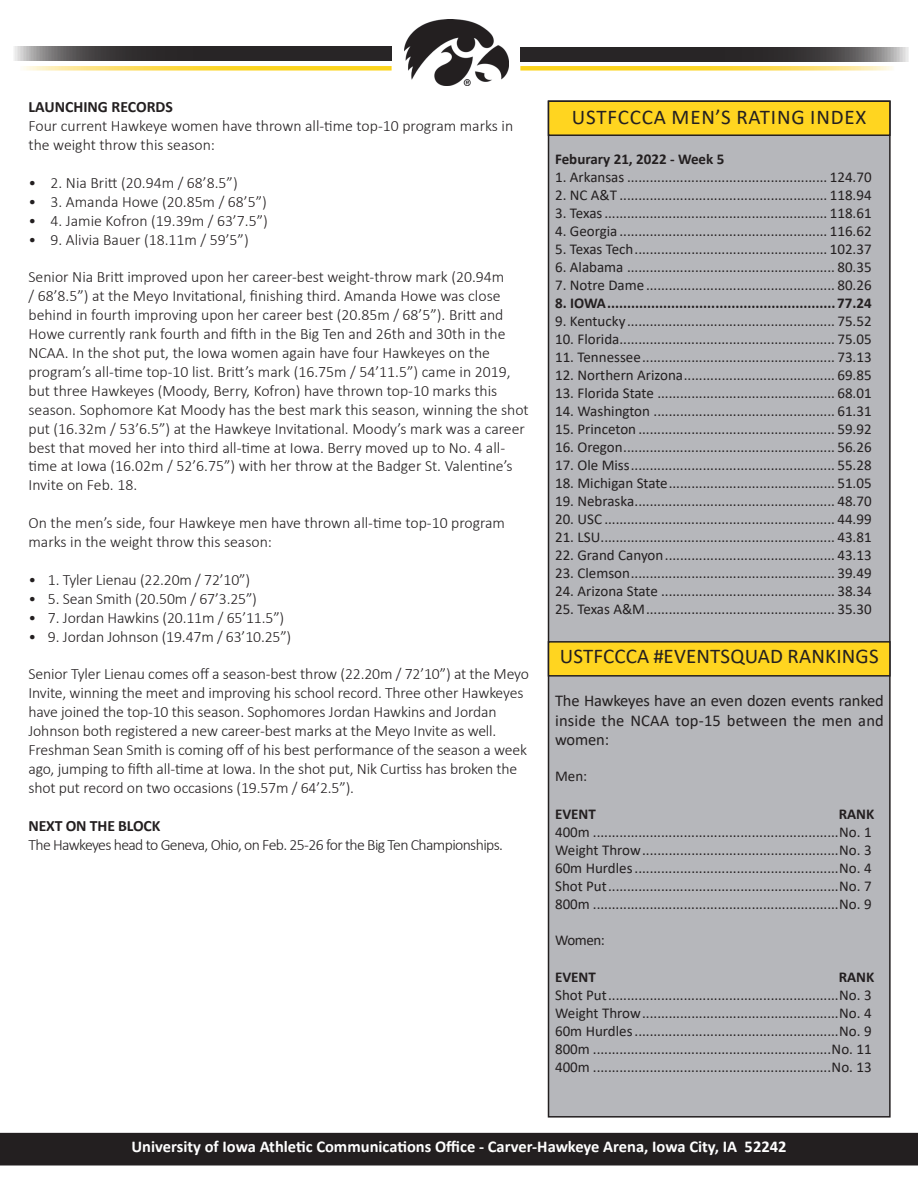
<style>
.page{position:relative;width:918px;height:1188px;background:#fff}
.page>*{position:absolute;margin:0;border:0;box-sizing:border-box;transform-origin:0 0}
.t1{font:21px "Calibri";letter-spacing:.01em;color:#231f20}
.t2{font:21px "Calibri";letter-spacing:.04em;color:#231f20}
.t3{font:700 16.5px "Calibri";color:#fff}
.t4{font:16.5px/19.8px "Calibri";letter-spacing:.01em;color:#231f20;text-align:justify}
.t5{font:300 15.75px/18.9px "Calibri";letter-spacing:-.01em;color:#231f20}
.t6{font:300 15.75px "Calibri";letter-spacing:-.04em;color:#231f20}
.t7{font:700 15.75px "Calibri";letter-spacing:-.01em;color:#231f20}
.Paragraph_Style_1{font:15px "Calibri";color:#231f20}
.Paragraph_Style_1-2{font:700 15px "Calibri";color:#231f20}
</style>
<div class="page">
<div style="left:1px;top:1134px;width:916px;height:31px;background:#231f20"></div>
<div style="left:0;top:1133px;width:918px;height:33px;border:2px solid #231f20"></div>
<img style="left:405px;top:20px;width:104px;height:65px">
<svg style="left:520px;top:47px;width:389px;height:14px;background:#3d3a3b"></svg>
<svg style="left:14px;top:47px;width:378px;height:14px;background:#3d3a3b"></svg>
<svg style="left:23px;top:66px;width:369px;height:5px;background:#fcde5d"></svg>
<svg style="left:520px;top:66px;width:373px;height:5px;background:#fcde59"></svg>
<div style="left:549px;top:101px;width:341px;height:1016px;background:#b6b7bb"></div>
<div style="left:549px;top:101px;width:341px;height:34px;background:#ffd520"></div>
<div style="left:548px;top:100px;width:343px;height:36px;border:2px solid #231f20"></div>
<div style="left:549px;top:642px;width:341px;height:34px;background:#ffd520"></div>
<div style="left:548px;top:641px;width:343px;height:36px;border:2px solid #231f20"></div>
<p class="t7" style="left:28px;top:96px;width:146px">LAUNCHING RECORDS</p>
<p class="t5" style="left:28px;top:116px;width:486px">Four current Hawkeye women have thrown all-time top-10 program marks in the weight throw this season:</p>
<p class="t5" style="left:28px;top:173px;width:211px">• 2. Nia Britt (20.94m / 68’8.5”)</p>
<p class="t5" style="left:28px;top:192px;width:240px">• 3. Amanda Howe (20.85m / 68’5”)</p>
<p class="t5" style="left:28px;top:211px;width:241px">• 4. Jamie Kofron (19.39m / 63’7.5”)</p>
<p class="t5" style="left:28px;top:230px;width:222px">• 9. Alivia Bauer (18.11m / 59’5”)</p>
<p class="t5" style="left:28px;top:268px;width:502px">Senior Nia Britt improved upon her career-best weight-throw mark (20.94m<br>/ 68’8.5”) at the Meyo Invitational, finishing third. Amanda Howe was close behind in fourth improving upon her career best (20.85m / 68’5”). Britt and Howe currently rank fourth and fifth in the Big Ten and 26th and 30th in the NCAA. In the shot put, the Iowa women again have four Hawkeyes on the program’s all-time top-10 list. Britt’s mark (16.75m / 54’11.5”) came in 2019, but three Hawkeyes (Moody, Berry, Kofron) have thrown top-10 marks this season. Sophomore Kat Moody has the best mark this season, winning the shot put (16.32m / 53’6.5”) at the Hawkeye Invitational. Moody’s mark was a career best that moved her into third all-time at Iowa. Berry moved up to No. 4 all&shy;time at Iowa (16.02m / 52’6.75”) with her throw at the Badger St. Valentine’s Invite on Feb. 18.</p>
<p class="t5" style="left:28px;top:513px;width:478px">On the men’s side, four Hawkeye men have thrown all-time top-10 program marks in the weight throw this season:</p>
<p class="t5" style="left:28px;top:570px;width:223px">• 1. Tyler Lienau (22.20m / 72’10”)</p>
<p class="t5" style="left:28px;top:589px;width:230px">• 5. Sean Smith (20.50m / 67’3.25”)</p>
<p class="t5" style="left:28px;top:608px;width:257px">• 7. Jordan Hawkins (20.11m / 65’11.5”)</p>
<p class="t5" style="left:28px;top:627px;width:264px">• 9. Jordan Johnson (19.47m / 63’10.25”)</p>
<p class="t5" style="left:28px;top:664px;width:502px">Senior Tyler Lienau comes off a season-best throw (22.20m / 72’10”) at the Meyo Invite, winning the meet and improving his school record. Three other Hawkeyes have joined the top-10 this season. Sophomores Jordan Hawkins and Jordan Johnson both registered a new career-best marks at the Meyo Invite as well.<br>Freshman Sean Smith is coming off of his best performance of the season a week ago, jumping to fifth all-time at Iowa. In the shot put, Nik Curtiss has broken the shot put record on two occasions (19.57m / 64’2.5”).</p>
<p class="t7" style="left:28px;top:814px;width:133px">NEXT ON THE BLOCK</p>
<p class="t6" style="left:28px;top:835px;width:476px">The Hawkeyes head to Geneva, Ohio, on Feb. 25-26 for the Big Ten Championships.</p>
<p class="t2" style="left:572px;top:103px;width:296px">USTFCCCA MEN’S RATING INDEX</p>
<p class="Paragraph_Style_1-2" style="left:555px;top:148px;width:171px">Feburary 21, 2022 - Week 5</p>
<p class="Paragraph_Style_1" style="left:555px;top:167px;width:318px">1. Arkansas ..................................................... 124.70</p>
<p class="Paragraph_Style_1" style="left:555px;top:185px;width:318px">2. NC A&amp;T ....................................................... 118.94</p>
<p class="Paragraph_Style_1" style="left:555px;top:203px;width:318px">3. Texas........................................................... 118.61</p>
<p class="Paragraph_Style_1" style="left:555px;top:221px;width:318px">4. Georgia ....................................................... 116.62</p>
<p class="Paragraph_Style_1" style="left:555px;top:239px;width:318px">5. Texas Tech................................................... 102.37</p>
<p class="Paragraph_Style_1" style="left:555px;top:257px;width:318px">6. Alabama ....................................................... 80.35</p>
<p class="Paragraph_Style_1" style="left:555px;top:275px;width:318px">7. Notre Dame.................................................. 80.26</p>
<p class="Paragraph_Style_1-2" style="left:555px;top:292px;width:318px">8. IOWA.........................................................77.24</p>
<p class="Paragraph_Style_1" style="left:555px;top:311px;width:318px">9. Kentucky....................................................... 75.52</p>
<p class="Paragraph_Style_1" style="left:555px;top:329px;width:318px">10. Florida......................................................... 75.05</p>
<p class="Paragraph_Style_1" style="left:555px;top:347px;width:318px">11. Tennessee................................................... 73.13</p>
<p class="Paragraph_Style_1" style="left:555px;top:365px;width:318px">12. Northern Arizona........................................ 69.85</p>
<p class="Paragraph_Style_1" style="left:555px;top:383px;width:318px">13. Florida State ............................................... 68.01</p>
<p class="Paragraph_Style_1" style="left:555px;top:401px;width:318px">14. Washington ................................................ 61.31</p>
<p class="Paragraph_Style_1" style="left:555px;top:419px;width:318px">15. Princeton .................................................... 59.92</p>
<p class="Paragraph_Style_1" style="left:555px;top:437px;width:318px">16. Oregon........................................................ 56.26</p>
<p class="Paragraph_Style_1" style="left:555px;top:455px;width:318px">17. Ole Miss...................................................... 55.28</p>
<p class="Paragraph_Style_1" style="left:555px;top:473px;width:318px">18. Michigan State............................................ 51.05</p>
<p class="Paragraph_Style_1" style="left:555px;top:491px;width:318px">19. Nebraska..................................................... 48.70</p>
<p class="Paragraph_Style_1" style="left:555px;top:509px;width:318px">20. USC ............................................................. 44.99</p>
<p class="Paragraph_Style_1" style="left:555px;top:527px;width:318px">21. LSU.............................................................. 43.81</p>
<p class="Paragraph_Style_1" style="left:555px;top:545px;width:318px">22. Grand Canyon............................................. 43.13</p>
<p class="Paragraph_Style_1" style="left:555px;top:563px;width:318px">23. Clemson...................................................... 39.49</p>
<p class="Paragraph_Style_1" style="left:555px;top:581px;width:318px">24. Arizona State .............................................. 38.34</p>
<p class="Paragraph_Style_1" style="left:555px;top:599px;width:318px">25. Texas A&amp;M.................................................. 35.30</p>
<p class="t1" style="left:560px;top:642px;width:320px">USTFCCCA #EVENTSQUAD RANKINGS</p>
<p class="t4" style="left:555px;top:690px;width:330px">The Hawkeyes have an even dozen events ranked inside the NCAA top-15 between the men and women:</p>
<p class="Paragraph_Style_1" style="left:555px;top:766px;width:34px">Men:</p>
<p class="Paragraph_Style_1-2" style="left:555px;top:803px;width:42px">EVENT</p>
<p class="Paragraph_Style_1-2" style="left:839px;top:803px;width:37px">RANK</p>
<p class="Paragraph_Style_1" style="left:555px;top:822px;width:318px">400m .................................................................No. 1</p>
<p class="Paragraph_Style_1" style="left:555px;top:840px;width:318px">Weight Throw....................................................No. 3</p>
<p class="Paragraph_Style_1" style="left:555px;top:858px;width:318px">60m Hurdles......................................................No. 4</p>
<p class="Paragraph_Style_1" style="left:555px;top:876px;width:318px">Shot Put.............................................................No. 7</p>
<p class="Paragraph_Style_1" style="left:555px;top:894px;width:318px">800m .................................................................No. 9</p>
<p class="Paragraph_Style_1" style="left:555px;top:930px;width:51px">Women:</p>
<p class="Paragraph_Style_1-2" style="left:555px;top:967px;width:42px">EVENT</p>
<p class="Paragraph_Style_1-2" style="left:839px;top:967px;width:37px">RANK</p>
<p class="Paragraph_Style_1" style="left:555px;top:985px;width:318px">Shot Put.............................................................No. 3</p>
<p class="Paragraph_Style_1" style="left:555px;top:1003px;width:318px">Weight Throw....................................................No. 4</p>
<p class="Paragraph_Style_1" style="left:555px;top:1021px;width:318px">60m Hurdles......................................................No. 9</p>
<p class="Paragraph_Style_1" style="left:555px;top:1039px;width:318px">800m ...............................................................No. 11</p>
<p class="Paragraph_Style_1" style="left:555px;top:1057px;width:318px">400m ...............................................................No. 13</p>
<p class="t3" style="left:132px;top:1134px;width:656px">University of Iowa Athletic Communications Office - Carver-Hawkeye Arena, Iowa City, IA 52242</p>
</div>
